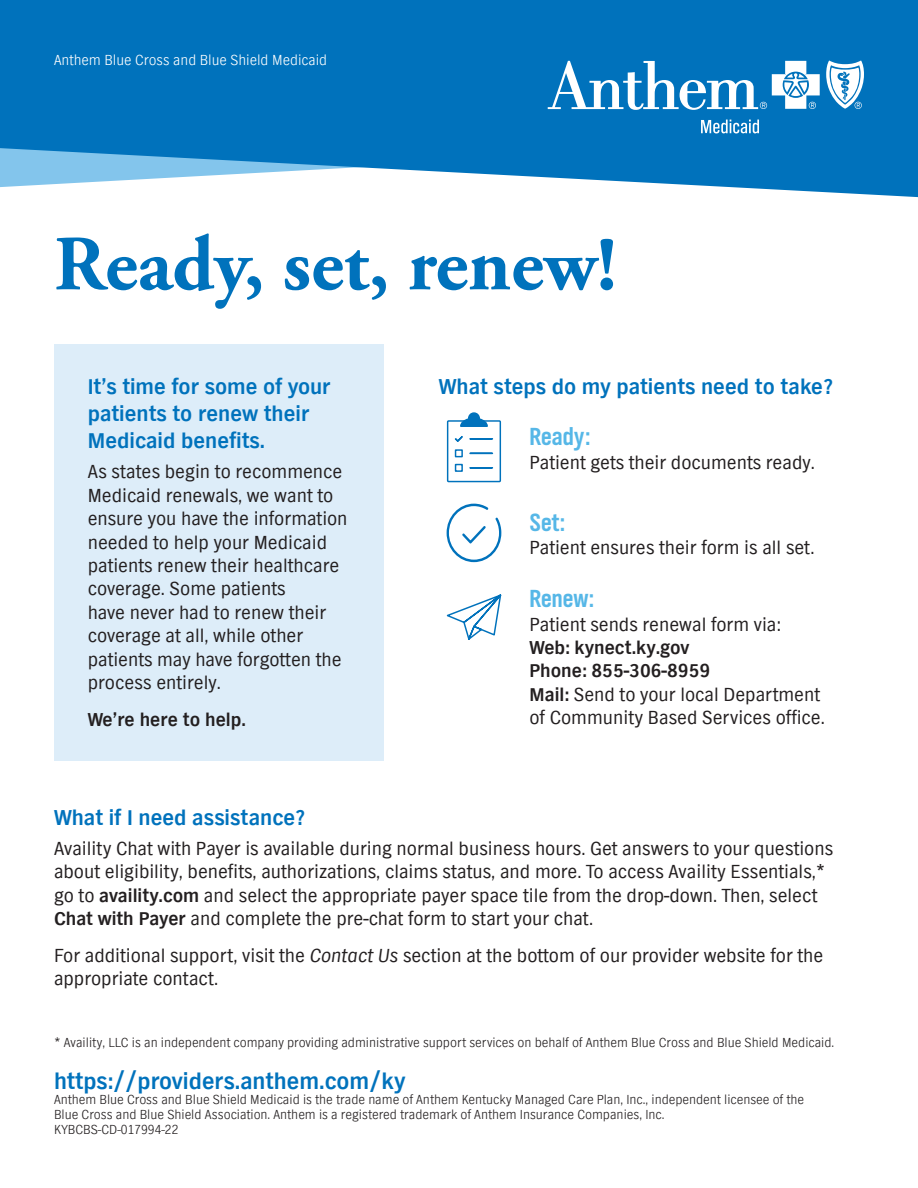
<style>
.page{position:relative;width:918px;height:1188px;background:#fff}
.page>*{position:absolute;margin:0;border:0;box-sizing:border-box;transform-origin:0 0}
.Anthem_Headlines_Gar{font:700 78px "Adobe Garamond Pro";color:#0072bc}
.t1{font:25.5px "TV Nord EF Bold Con";color:#56b7e7}
.Anthem_Website{font:700 24px "TV Nord EF";color:#0072bc}
.t2{font:700 22.5px/27px "TV Nord EF";color:#0072bc}
.Anthem_Bullet_Body_T{font:19.5px/23.4px "TV Nord EF";color:#231f20}
.Anthem_Bullet_Body_T-2{font:700 19.5px "TV Nord EF";color:#231f20}
.Anthem_Body_Text{font:300 15px "TV Nord EF";color:#fff}
.Anthem_Disclaimer_Li{font:300 13.5px/15px "TV Nord EF";color:#231f20}
.s1{font-weight:700}
.s2{font-style:italic}
</style>
<div class="page">
<svg style="left:0;top:0;width:918px;height:197px;background:#1d82c4"></svg>
<div style="left:54px;top:344px;width:329px;height:417px;background:#ddedf9"></div>
<div style="left:447px;top:420px;width:54px;height:62px;border:1px solid #0072bc"></div>
<svg style="left:459px;top:412px;width:30px;height:15px"></svg>
<svg style="left:454px;top:436px;width:40px;height:36px"></svg>
<svg style="left:447px;top:504px;width:54px;height:58px"></svg>
<svg style="left:446px;top:594px;width:56px;height:46px"></svg>
<svg style="left:548px;top:61px;width:272px;height:49px"></svg>
<svg style="left:826px;top:60px;width:38px;height:49px"></svg>
<svg style="left:701px;top:120px;width:58px;height:13px"></svg>
<p class="Anthem_Body_Text" style="left:54px;top:52px;width:275px">Anthem Blue Cross and Blue Shield Medicaid</p>
<p class="Anthem_Headlines_Gar" style="left:54px;top:219px;width:564px">Ready, set, renew!</p>
<p class="t2" style="left:88px;top:374px;width:244px">It’s time for some of your patients to renew their<br>Medicaid benefits.</p>
<p class="Anthem_Bullet_Body_T" style="left:88px;top:461px;width:261px">As states begin to recommence<br>Medicaid renewals, we want to ensure you have the information needed to help your Medicaid patients renew their healthcare coverage. Some patients<br>have never had to renew their coverage at all, while other patients may have forgotten the process entirely.</p>
<p class="Anthem_Bullet_Body_T-2" style="left:88px;top:708px;width:160px">We’re here to help.</p>
<p class="t2" style="left:439px;top:374px;width:396px">What steps do my patients need to take?</p>
<p class="t1" style="left:529px;top:422px;width:62px">Ready:</p>
<p class="Anthem_Bullet_Body_T" style="left:529px;top:451px;width:287px">Patient gets their documents ready.</p>
<p class="t1" style="left:529px;top:507px;width:37px">Set:</p>
<p class="Anthem_Bullet_Body_T" style="left:529px;top:537px;width:287px">Patient ensures their form is all set.</p>
<p class="t1" style="left:529px;top:584px;width:66px">Renew:</p>
<p class="Anthem_Bullet_Body_T" style="left:529px;top:613px;width:253px">Patient sends renewal form via:</p>
<p class="Anthem_Bullet_Body_T-2" style="left:529px;top:637px;width:162px">Web: kynect.ky.gov</p>
<p class="Anthem_Bullet_Body_T-2" style="left:529px;top:660px;width:182px">Phone: 855-306-8959</p>
<p class="Anthem_Bullet_Body_T" style="left:529px;top:683px;width:297px"><span class="s1">Mail:</span> Send to your local Department of Community Based Services office.</p>
<p class="t2" style="left:54px;top:804px;width:252px">What if I need assistance?</p>
<p class="Anthem_Bullet_Body_T" style="left:54px;top:837px;width:781px">Availity Chat with Payer is available during normal business hours. Get answers to your questions about eligibility, benefits, authorizations, claims status, and more. To access Availity Essentials,* go to <span class="s1">availity.com</span> and select the appropriate payer space tile from the drop-down. Then, select <span class="s1">Chat with Payer</span> and complete the pre-chat form to start your chat.</p>
<p class="Anthem_Bullet_Body_T" style="left:54px;top:944px;width:771px">For additional support, visit the <span class="s2">Contact Us</span> section at the bottom of our provider website for the appropriate contact.</p>
<p class="Anthem_Disclaimer_Li" style="left:54px;top:1035px;width:782px">* Availity, LLC is an independent company providing administrative support services on behalf of Anthem Blue Cross and Blue Shield Medicaid.</p>
<p class="Anthem_Website" style="left:54px;top:1067px;width:353px">https://providers.anthem.com/ky</p>
<p class="Anthem_Disclaimer_Li" style="left:54px;top:1092px;width:752px">Anthem Blue Cross and Blue Shield Medicaid is the trade name of Anthem Kentucky Managed Care Plan, Inc., independent licensee of the<br>Blue Cross and Blue Shield Association. Anthem is a registered trademark of Anthem Insurance Companies, Inc.</p>
<p class="Anthem_Disclaimer_Li" style="left:54px;top:1122px;width:126px">KYBCBS-CD-017994-22</p>
</div>
